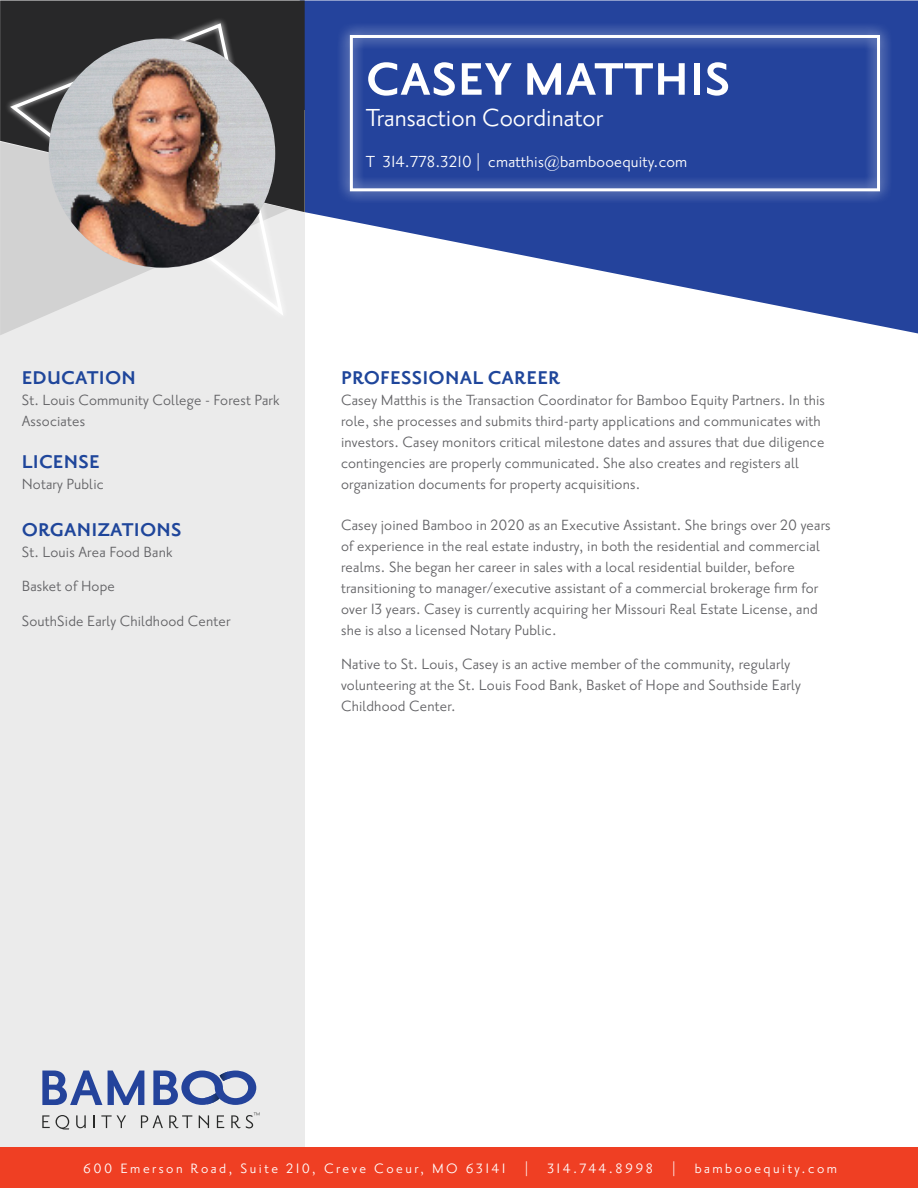
<style>
.page{position:relative;width:918px;height:1188px;background:#fff}
.page>*{position:absolute;margin:0;border:0;box-sizing:border-box;transform-origin:0 0}
.t1{font:700 55.5px "Priori Sans OT";letter-spacing:.01em;color:#fff}
.t2{font:30px "Priori Sans OT";color:#fff}
.t3{font:700 22.5px "Priori Sans OT";letter-spacing:.01em;color:#1f469b}
.t4{font:19.5px "Priori Sans OT";letter-spacing:.01em;color:#fff}
.t5{font:18px/21px "Priori Sans OT";letter-spacing:.01em;color:#636366}
.t6{font:16.5px "Priori Sans OT";letter-spacing:.15em;color:#fff}
</style>
<div class="page">
<svg style="left:305px;top:0;width:613px;height:333px;fill:#24439c"></svg>
<div style="left:0;top:111px;width:305px;height:1077px;background:#ebebeb"></div>
<svg style="left:0;top:0;width:305px;height:212px;background:#2d2d2e"></svg>
<svg style="left:0;top:142px;width:290px;height:193px"></svg>
<svg style="left:5px;top:17px;width:284px;height:304px;fill:#282829"></svg>
<svg style="left:9px;top:21px;width:277px;height:299px"></svg>
<img style="left:49px;top:39px;width:226px;height:229px">
<img style="left:49px;top:42px;width:226px;height:226px;border-radius:113px">
<svg style="left:337px;top:22px;width:555px;height:182px;background:#2a489f"></svg>
<div style="left:350px;top:35px;width:530px;height:156px;border:3px solid #fff"></div>
<div style="left:0;top:1148px;width:918px;height:40px;background:#ef3f23"></div>
<svg style="left:42px;top:1071px;width:60px;height:34px"></svg>
<svg style="left:108px;top:1071px;width:36px;height:34px"></svg>
<svg style="left:42px;top:1115px;width:8px;height:13px"></svg>
<svg style="left:56px;top:1115px;width:13px;height:14px"></svg>
<svg style="left:76px;top:1115px;width:10px;height:13px"></svg>
<svg style="left:94px;top:1115px;width:1px;height:13px"></svg>
<svg style="left:101px;top:1115px;width:25px;height:13px"></svg>
<svg style="left:141px;top:1115px;width:22px;height:13px"></svg>
<svg style="left:169px;top:1115px;width:23px;height:13px"></svg>
<svg style="left:199px;top:1115px;width:10px;height:13px"></svg>
<svg style="left:217px;top:1115px;width:7px;height:13px"></svg>
<svg style="left:231px;top:1112px;width:28px;height:16px"></svg>
<svg style="left:153px;top:1071px;width:103px;height:34px"></svg>
<p class="t1" style="left:366px;top:50px;width:366px">CASEY MATTHIS</p>
<p class="t2" style="left:366px;top:102px;width:239px">Transaction Coordinator</p>
<p class="t4" style="left:366px;top:151px;width:323px">T 314.778.3210 | cmatthis@bambooequity.com</p>
<p class="t3" style="left:22px;top:366px;width:116px">EDUCATION</p>
<p class="t5" style="left:22px;top:390px;width:259px">St. Louis Community College - Forest Park</p>
<p class="t5" style="left:22px;top:411px;width:65px">Associates</p>
<p class="t3" style="left:22px;top:450px;width:79px">LICENSE</p>
<p class="t5" style="left:22px;top:474px;width:84px">Notary Public</p>
<p class="t3" style="left:22px;top:518px;width:161px">ORGANIZATIONS</p>
<p class="t5" style="left:22px;top:542px;width:152px">St. Louis Area Food Bank</p>
<p class="t5" style="left:22px;top:576px;width:95px">Basket of Hope</p>
<p class="t5" style="left:22px;top:611px;width:210px">SouthSide Early Childhood Center</p>
<p class="t3" style="left:341px;top:366px;width:221px">PROFESSIONAL CAREER</p>
<p class="t5" style="left:341px;top:390px;width:486px">Casey Matthis is the Transaction Coordinator for Bamboo Equity Partners. In this</p>
<p class="t5" style="left:341px;top:411px;width:481px">role, she processes and submits third-party applications and communicates with</p>
<p class="t5" style="left:341px;top:432px;width:485px">investors. Casey monitors critical milestone dates and assures that due diligence</p>
<p class="t5" style="left:341px;top:453px;width:460px">contingencies are properly communicated. She also creates and registers all organization documents for property acquisitions.</p>
<p class="t5" style="left:341px;top:515px;width:491px">Casey joined Bamboo in 2020 as an Executive Assistant. She brings over 20 years</p>
<p class="t5" style="left:341px;top:536px;width:480px">of experience in the real estate industry, in both the residential and commercial</p>
<p class="t5" style="left:341px;top:557px;width:455px">realms. She began her career in sales with a local residential builder, before</p>
<p class="t5" style="left:341px;top:578px;width:479px">transitioning to manager/executive assistant of a commercial brokerage firm for</p>
<p class="t5" style="left:341px;top:599px;width:478px">over 13 years. Casey is currently acquiring her Missouri Real Estate License, and</p>
<p class="t5" style="left:341px;top:620px;width:217px">she is also a licensed Notary Public.</p>
<p class="t5" style="left:341px;top:654px;width:461px">Native to St. Louis, Casey is an active member of the community, regularly volunteering at the St. Louis Food Bank, Basket of Hope and Southside Early<br>Childhood Center.</p>
<p class="t6" style="left:83px;top:1160px;width:755px">600 Emerson Road, Suite 210, Creve Coeur, MO 63141 | 314.744.8998 | bambooequity.com</p>
</div>
